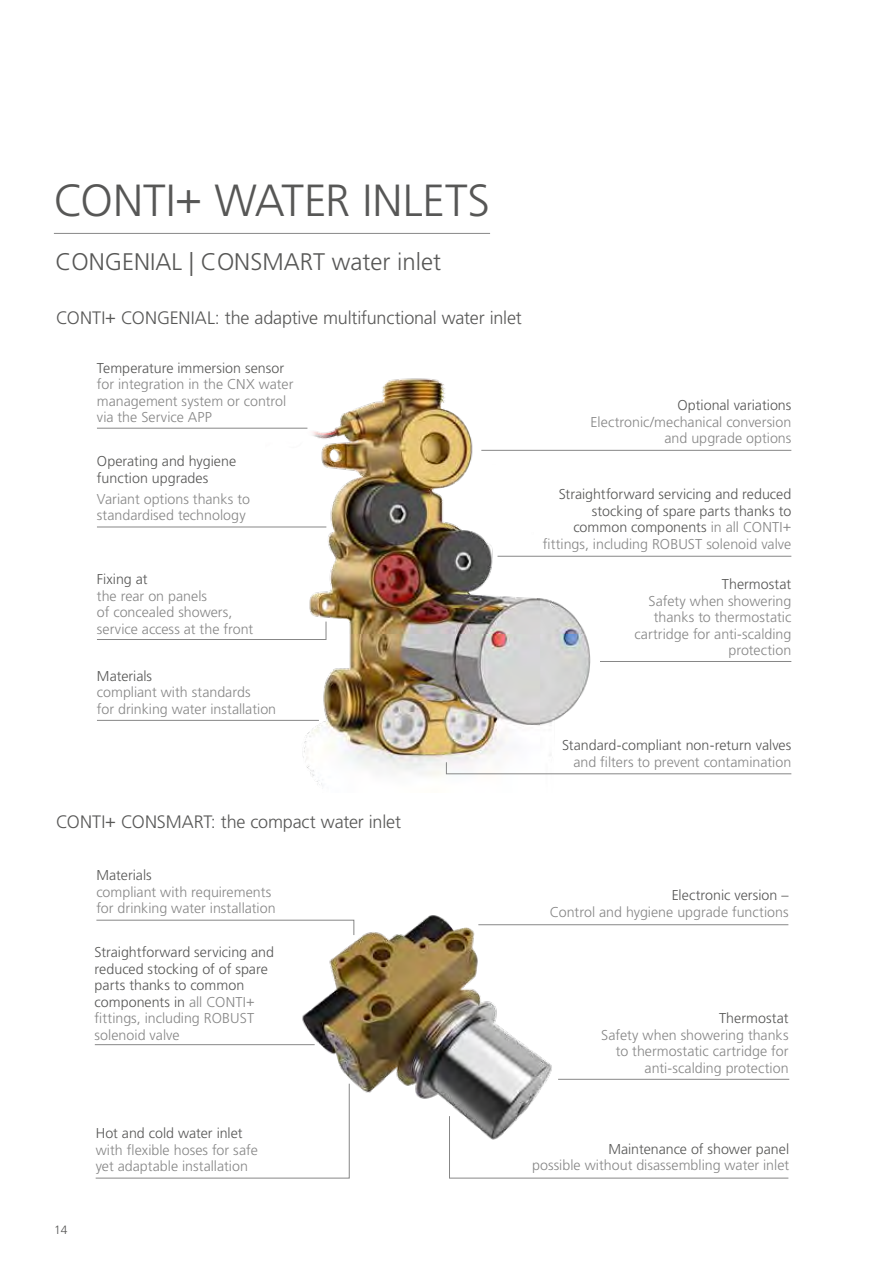
<style>
.page{position:relative;width:893px;height:1263px;background:#fff}
.page>*{position:absolute;margin:0;border:0;box-sizing:border-box;transform-origin:0 0}
.t1{font:300 45px "Frutiger LT Pro";color:#575756}
.t2{font:300 24px "Frutiger LT Pro";color:#575756}
.t3{font:300 18px "Frutiger LT Pro";letter-spacing:-.01em;color:#575756}
.t4{font:300 14.25px/16.5px "Frutiger LT Pro";color:#878787}
.t5{font:300 14.25px/16.5px "Frutiger LT Pro";color:#575756}
.t6{font:300 12px "Frutiger LT Pro";color:#575756}
.s1{color:#878787}
</style>
<div class="page">
<img style="left:266px;top:378px;width:369px;height:407px">
<img style="left:270px;top:915px;width:312px;height:264px">
<hr style="left:95px;top:1044px;width:220px;height:1px;background:#878787">
<svg style="left:95px;top:1083px;width:255px;height:95px"></svg>
<svg style="left:96px;top:920px;width:258px;height:15px"></svg>
<hr style="left:558px;top:1079px;width:231px;height:1px;background:#878787">
<svg style="left:449px;top:1116px;width:340px;height:62px"></svg>
<hr style="left:478px;top:924px;width:310px;height:1px;background:#878787">
<svg style="left:97px;top:621px;width:229px;height:19px"></svg>
<hr style="left:97px;top:527px;width:229px;height:1px;background:#878787">
<hr style="left:97px;top:428px;width:210px;height:1px;background:#878787">
<hr style="left:97px;top:720px;width:222px;height:1px;background:#878787">
<hr style="left:481px;top:450px;width:310px;height:1px;background:#878787">
<hr style="left:497px;top:556px;width:294px;height:1px;background:#878787">
<hr style="left:600px;top:661px;width:191px;height:1px;background:#878787">
<svg style="left:446px;top:762px;width:346px;height:12px"></svg>
<hr style="left:54px;top:233px;width:436px;height:1px;background:#878787">
<h1 class="t1" style="left:54px;top:174px;width:438px">CONTI+ WATER INLETS</h1>
<h2 class="t2" style="left:56px;top:248px;width:387px">CONGENIAL | CONSMART water inlet</h2>
<p class="t3" style="left:56px;top:307px;width:467px">CONTI+ CONGENIAL: the adaptive multifunctional water inlet</p>
<p class="t5" style="left:97px;top:360px;width:189px">Temperature immersion sensor</p>
<p class="t4" style="left:97px;top:376px;width:198px">for integration in the CNX water management system or control via the Service APP</p>
<p class="t5" style="left:97px;top:453px;width:141px">Operating and hygiene function upgrades</p>
<p class="t4" style="left:97px;top:491px;width:155px">Variant options thanks to standardised technology</p>
<p class="t5" style="left:97px;top:571px;width:52px">Fixing at</p>
<p class="t4" style="left:97px;top:587px;width:158px">the rear on panels<br>of concealed showers, service access at the front</p>
<p class="t5" style="left:97px;top:668px;width:57px">Materials</p>
<p class="t4" style="left:97px;top:684px;width:181px">compliant with standards<br>for drinking water installation</p>
<p class="t3" style="left:56px;top:811px;width:346px">CONTI+ CONSMART: the compact water inlet</p>
<p class="t5" style="left:96px;top:867px;width:57px">Materials</p>
<p class="t4" style="left:96px;top:884px;width:181px">compliant with requirements for drinking water installation</p>
<p class="t5" style="left:95px;top:944px;width:181px">Straightforward servicing and reduced stocking of of spare parts thanks to common components in <span class="s1">all CONTI+ fittings, including ROBUST solenoid valve</span></p>
<p class="t5" style="left:677px;top:397px;width:115px">Optional variations</p>
<p class="t4" style="left:591px;top:414px;width:202px;text-align:right">Electronic/mechanical conversion and upgrade options</p>
<p class="t5" style="left:543px;top:486px;width:250px;text-align:right">Straightforward servicing and reduced stocking of spare parts thanks to common components <span class="s1">in all CONTI+ fittings, including ROBUST solenoid valve</span></p>
<p class="t5" style="left:722px;top:576px;width:71px">Thermostat</p>
<p class="t4" style="left:634px;top:592px;width:158px;text-align:right">Safety when showering thanks to thermostatic cartridge for anti-scalding protection</p>
<p class="t5" style="left:562px;top:737px;width:231px">Standard-compliant non-return valves</p>
<p class="t4" style="left:573px;top:753px;width:219px">and filters to prevent contamination</p>
<p class="t5" style="left:672px;top:887px;width:118px">Electronic version –</p>
<p class="t4" style="left:550px;top:904px;width:240px">Control and hygiene upgrade functions</p>
<p class="t5" style="left:719px;top:1010px;width:71px">Thermostat</p>
<p class="t4" style="left:601px;top:1026px;width:189px;text-align:right">Safety when showering thanks to thermostatic cartridge for anti-scalding protection</p>
<p class="t6" style="left:54px;top:1222px;width:15px">14</p>
<p class="t5" style="left:96px;top:1125px;width:149px">Hot and cold water inlet</p>
<p class="t4" style="left:96px;top:1141px;width:164px">with flexible hoses for safe yet adaptable installation</p>
<p class="t5" style="left:608px;top:1140px;width:182px">Maintenance of shower panel</p>
<p class="t4" style="left:532px;top:1157px;width:259px">possible without disassembling water inlet</p>
</div>
